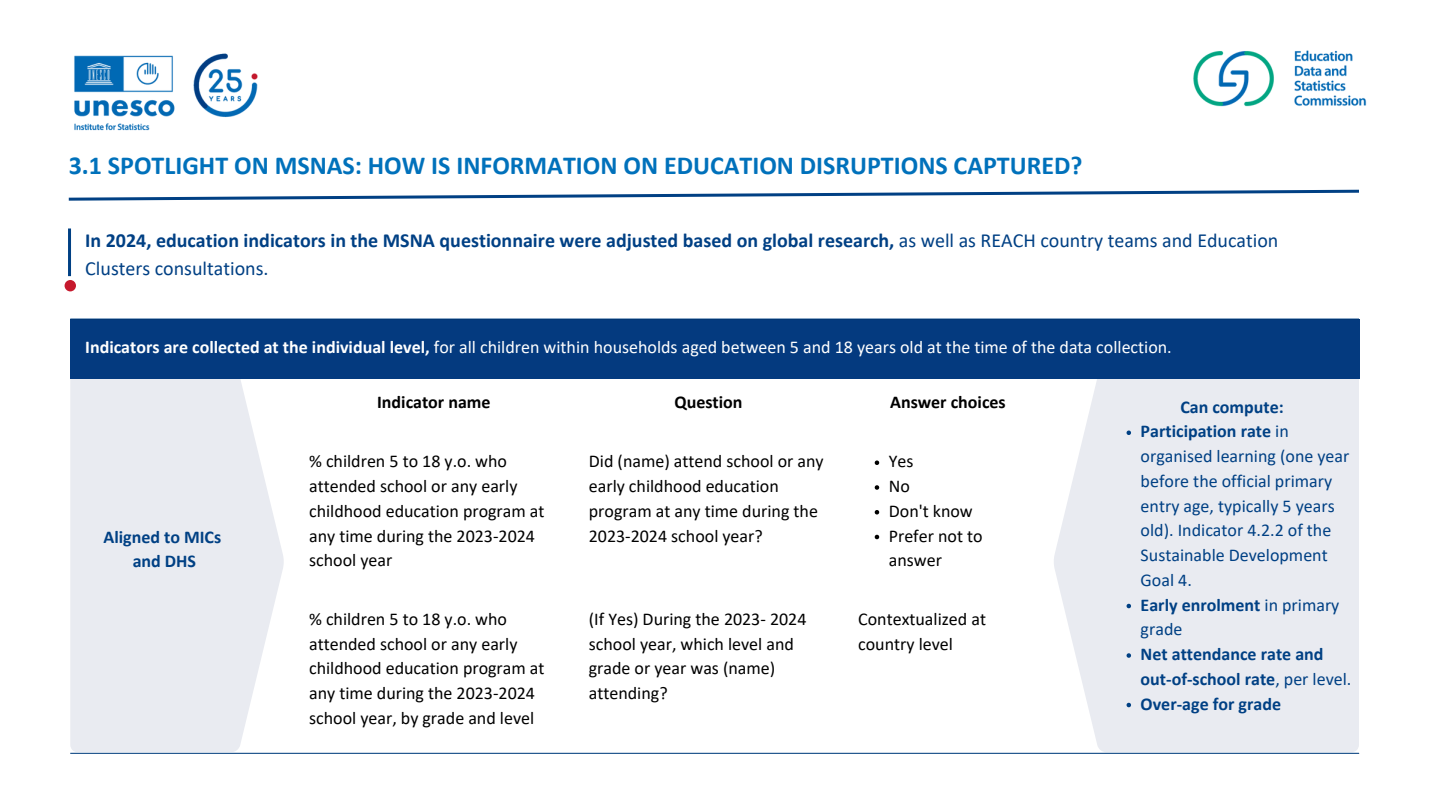
<style>
.page{position:relative;width:1440px;height:810px;background:#fff}
.page>*{position:absolute;margin:0;border:0;box-sizing:border-box;transform-origin:0 0}
.t1{font:700 26px "Calibri";color:#0071bb}
.t2{font:700 20px/27.8px "Calibri";color:#004084}
.t3{font:18px/24.8px "Calibri";color:#000}
.t4{font:18px/24.8px "Calibri";color:#004084}
.t5{font:18px "Calibri";color:#fff}
.t6{font:700 18px/24.8px "Calibri";color:#004084}
.t7{font:700 18px "Calibri";color:#000}
.s1{font-weight:400}
.s2{font-weight:700}
</style>
<div class="page">
<img style="left:64px;top:50px;width:1303px;height:704px">
<svg style="left:66px;top:188px;width:1296px;height:14px"></svg>
<svg style="left:70px;top:379px;width:214px;height:373px;fill:#e9ebf1"></svg>
<svg style="left:1053px;top:379px;width:306px;height:373px;fill:#e9ebf1"></svg>
<div style="left:1107px;top:385px;width:250px;height:344px;background:#e9ebf1"></div>
<svg style="left:1127px;top:431px;width:4px;height:4px"></svg>
<svg style="left:1127px;top:604px;width:4px;height:4px"></svg>
<svg style="left:1127px;top:653px;width:4px;height:5px"></svg>
<svg style="left:1127px;top:703px;width:4px;height:4px"></svg>
<div style="left:70px;top:209px;width:1289px;height:110px;background:#fff"></div>
<div style="left:70px;top:319px;width:1289px;height:59px;background:#043a7f"></div>
<svg style="left:875px;top:461px;width:4px;height:4px"></svg>
<svg style="left:875px;top:485px;width:4px;height:5px"></svg>
<svg style="left:875px;top:510px;width:4px;height:5px"></svg>
<svg style="left:875px;top:535px;width:4px;height:4px"></svg>
<hr style="left:70px;top:319px;width:1289px;height:1px;background:#004084">
<hr style="left:70px;top:753px;width:1289px;height:1px;background:#004084">
<hr style="left:70px;top:378px;width:1289px;height:1px;background:#043a7f">
<hr style="left:68px;top:229px;width:3px;height:47px;background:#004084">
<div style="left:65px;top:280px;width:11px;height:11px;background:#c6192d;border-radius:50%"></div>
<p class="t1" style="left:69px;top:155px;width:1015px">3.1 SPOTLIGHT ON MSNAS: HOW IS INFORMATION ON EDUCATION DISRUPTIONS CAPTURED?</p>
<p class="t2" style="left:85px;top:228px;width:1195px">In 2024, education indicators in the MSNA questionnaire were adjusted based on global research, <span class="s1">as well as REACH country teams and Education<br>Clusters consultations.</span></p>
<p class="t5" style="left:85px;top:340px;width:1088px"><span class="s2">Indicators are collected at the individual level,</span> for all children within households aged between 5 and 18 years old at the time of the data collection.</p>
<p class="t7" style="left:377px;top:395px;width:115px">Indicator name</p>
<p class="t7" style="left:674px;top:395px;width:70px">Question</p>
<p class="t7" style="left:890px;top:395px;width:117px">Answer choices</p>
<p class="t6" style="left:1180px;top:396px;width:105px">Can compute:</p>
<p class="t4" style="left:1141px;top:420px;width:210px"><span class="s2">Participation rate</span> in organised learning (one year before the official primary entry age, typically 5 years old). Indicator 4.2.2 of the<br>Sustainable Development<br>Goal 4.</p>
<p class="t6" style="left:1141px;top:594px;width:200px">Early enrolment <span class="s1">in primary grade</span></p>
<p class="t6" style="left:1141px;top:643px;width:212px">Net attendance rate and out-of-school rate<span class="s1">, per level.</span></p>
<p class="t6" style="left:1141px;top:693px;width:142px">Over-age for grade</p>
<p class="t3" style="left:309px;top:450px;width:237px">% children 5 to 18 y.o. who attended school or any early childhood education program at any time during the 2023-2024 school year</p>
<p class="t3" style="left:589px;top:450px;width:236px">Did (name) attend school or any early childhood education program at any time during the<br>2023-2024 school year?</p>
<p class="t3" style="left:889px;top:450px;width:26px">Yes</p>
<p class="t3" style="left:889px;top:475px;width:23px">No</p>
<p class="t3" style="left:889px;top:500px;width:86px">Don't know</p>
<h2 class="t3" style="left:889px;top:525px;width:95px">Prefer not to answer</h2>
<p class="t6" style="left:103px;top:526px;width:119px;text-align:center">Aligned to MICs and DHS</p>
<h2 class="t3" style="left:309px;top:608px;width:237px">% children 5 to 18 y.o. who attended school or any early childhood education program at any time during the 2023-2024 school year, by grade and level</h2>
<p class="t3" style="left:589px;top:608px;width:219px">(If Yes) During the 2023- 2024 school year, which level and grade or year was (name) attending?</p>
<p class="t3" style="left:858px;top:608px;width:129px">Contextualized at country level</p>
</div>
